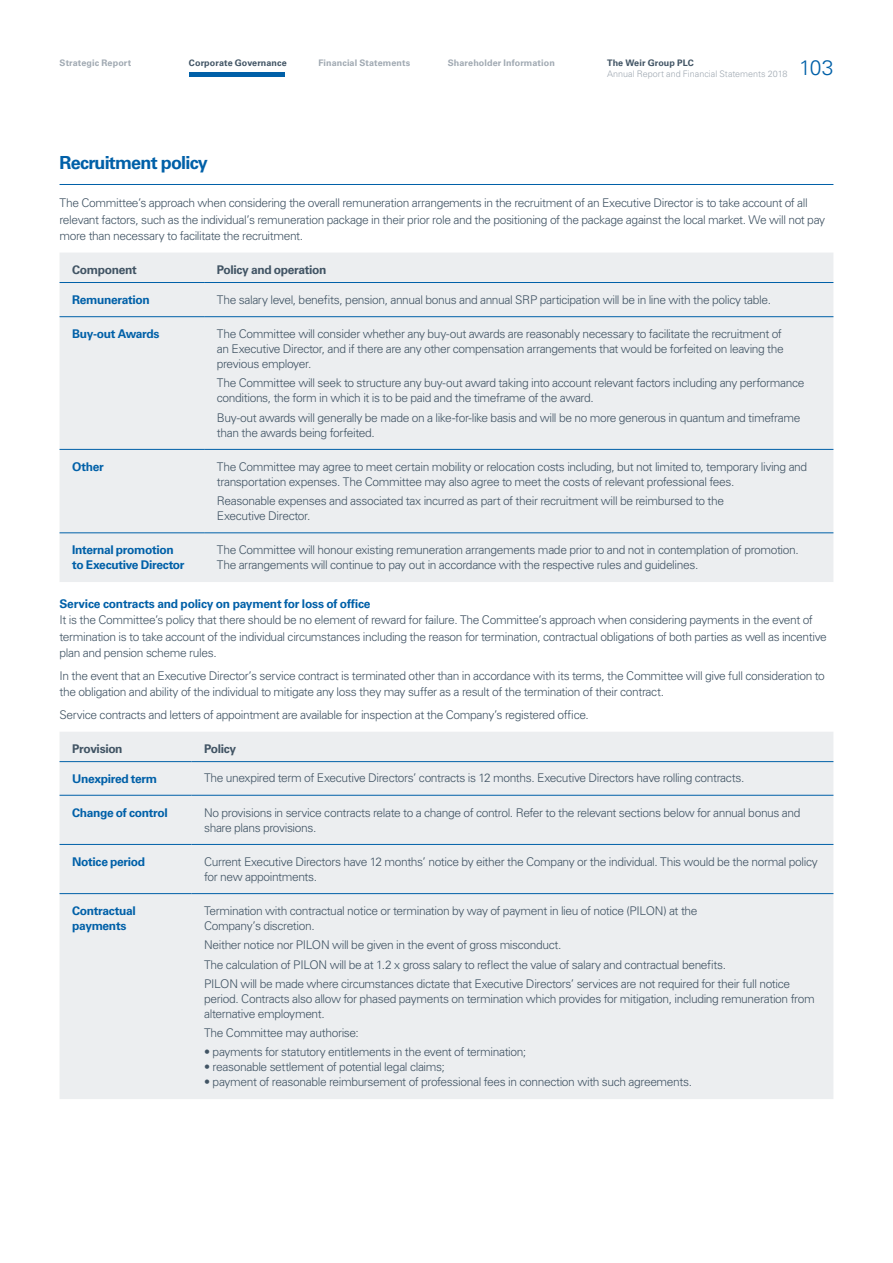
<style>
.page{position:relative;width:893px;height:1263px;background:#fff}
.page>*{position:absolute;margin:0;border:0;box-sizing:border-box;transform-origin:0 0}
.t1{font:300 21px "Univers LT Pro 45";color:#0060a8}
.t2{font:700 18px "Univers LT Pro 65";letter-spacing:-.045em;color:#0060a8}
.t3{font:300 12px/15px "Univers LT Pro 45";letter-spacing:-.03em;color:#415464}
.t4{font:700 12px/15px "Univers LT Pro 65";letter-spacing:-.025em;color:#0060a8}
.t5{font:700 12px "Univers LT Pro 65";letter-spacing:-.03em;color:#415464}
.t6{font:700 9px "Univers LT Pro 65";letter-spacing:.01em;color:#a0a9b2}
.t7{font:300 9px "Univers LT Pro 45";color:#a0a9b2}
.t8{font:700 9px "Univers LT Pro 65";letter-spacing:.01em;color:#415464}
</style>
<div class="page">
<hr style="left:60px;top:184px;width:773px;height:1px;background:#0060a8">
<div style="left:60px;top:253px;width:773px;height:329px;background:#eceef0"></div>
<hr style="left:60px;top:282px;width:144px;height:1px;background:#0060a8">
<hr style="left:204px;top:282px;width:629px;height:1px;background:#0060a8">
<hr style="left:60px;top:316px;width:144px;height:1px;background:#0060a8">
<hr style="left:204px;top:316px;width:629px;height:1px;background:#0060a8">
<hr style="left:60px;top:449px;width:144px;height:1px;background:#0060a8">
<hr style="left:204px;top:449px;width:629px;height:1px;background:#0060a8">
<hr style="left:60px;top:533px;width:144px;height:1px;background:#0060a8">
<hr style="left:204px;top:533px;width:629px;height:1px;background:#0060a8">
<div style="left:60px;top:732px;width:773px;height:367px;background:#eceef0"></div>
<hr style="left:60px;top:761px;width:131px;height:1px;background:#0060a8">
<hr style="left:191px;top:761px;width:642px;height:1px;background:#0060a8">
<hr style="left:60px;top:795px;width:131px;height:1px;background:#0060a8">
<hr style="left:191px;top:795px;width:642px;height:1px;background:#0060a8">
<hr style="left:60px;top:844px;width:131px;height:1px;background:#0060a8">
<hr style="left:191px;top:844px;width:642px;height:1px;background:#0060a8">
<hr style="left:60px;top:893px;width:131px;height:1px;background:#0060a8">
<hr style="left:191px;top:893px;width:642px;height:1px;background:#0060a8">
<div style="left:189px;top:72px;width:96px;height:5px;background:#0060a8"></div>
<p class="t6" style="left:60px;top:57px;width:73px">Strategic Report</p>
<p class="t8" style="left:189px;top:57px;width:99px">Corporate Governance</p>
<p class="t6" style="left:318px;top:57px;width:93px">Financial Statements</p>
<p class="t6" style="left:448px;top:57px;width:108px">Shareholder Information</p>
<p class="t8" style="left:607px;top:57px;width:88px">The Weir Group PLC</p>
<p class="t7" style="left:607px;top:67px;width:182px">Annual Report and Financial Statements 2018</p>
<h1 class="t1" style="left:799px;top:54px;width:36px">103</h1>
<h2 class="t2" style="left:60px;top:150px;width:150px">Recruitment policy</h2>
<p class="t3" style="left:60px;top:194px;width:767px;line-height:16.5px">The Committee’s approach when considering the overall remuneration arrangements in the recruitment of an Executive Director is to take account of all relevant factors, such as the individual’s remuneration package in their prior role and the positioning of the package against the local market. We will not pay more than necessary to facilitate the recruitment.</p>
<p class="t5" style="left:72px;top:261px;width:66px">Component</p>
<p class="t5" style="left:217px;top:261px;width:111px">Policy and operation</p>
<p class="t4" style="left:72px;top:292px;width:79px">Remuneration</p>
<p class="t3" style="left:217px;top:292px;width:556px">The salary level, benefits, pension, annual bonus and annual SRP participation will be in line with the policy table.</p>
<p class="t4" style="left:72px;top:326px;width:89px">Buy-out Awards</p>
<p class="t3" style="left:217px;top:326px;width:568px">The Committee will consider whether any buy-out awards are reasonably necessary to facilitate the recruitment of an Executive Director, and if there are any other compensation arrangements that would be forfeited on leaving the previous employer.</p>
<p class="t3" style="left:217px;top:375px;width:589px">The Committee will seek to structure any buy-out award taking into account relevant factors including any performance conditions, the form in which it is to be paid and the timeframe of the award.</p>
<p class="t3" style="left:217px;top:410px;width:585px">Buy-out awards will generally be made on a like-for-like basis and will be no more generous in quantum and timeframe than the awards being forfeited.</p>
<p class="t4" style="left:72px;top:458px;width:33px">Other</p>
<p class="t3" style="left:217px;top:459px;width:592px">The Committee may agree to meet certain mobility or relocation costs including, but not limited to, temporary living and transportation expenses. The Committee may also agree to meet the costs of relevant professional fees.</p>
<p class="t3" style="left:217px;top:493px;width:509px">Reasonable expenses and associated tax incurred as part of their recruitment will be reimbursed to the<br>Executive Director.</p>
<p class="t4" style="left:72px;top:542px;width:114px">Internal promotion to Executive Director</p>
<p class="t3" style="left:217px;top:542px;width:583px">The Committee will honour existing remuneration arrangements made prior to and not in contemplation of promotion.<br>The arrangements will continue to pay out in accordance with the respective rules and guidelines.</p>
<p class="t4" style="left:60px;top:595px;width:313px">Service contracts and policy on payment for loss of office</p>
<p class="t3" style="left:60px;top:611px;width:769px;line-height:16.5px">It is the Committee’s policy that there should be no element of reward for failure. The Committee’s approach when considering payments in the event of termination is to take account of the individual circumstances including the reason for termination, contractual obligations of both parties as well as incentive plan and pension scheme rules.</p>
<p class="t3" style="left:60px;top:667px;width:767px;line-height:16.5px">In the event that an Executive Director’s service contract is terminated other than in accordance with its terms, the Committee will give full consideration to the obligation and ability of the individual to mitigate any loss they may suffer as a result of the termination of their contract.</p>
<p class="t3" style="left:60px;top:707px;width:531px">Service contracts and letters of appointment are available for inspection at the Company’s registered office.</p>
<p class="t5" style="left:72px;top:740px;width:52px">Provision</p>
<p class="t5" style="left:204px;top:740px;width:34px">Policy</p>
<p class="t4" style="left:72px;top:770px;width:86px">Unexpired term</p>
<p class="t3" style="left:204px;top:770px;width:542px">The unexpired term of Executive Directors’ contracts is 12 months. Executive Directors have rolling contracts.</p>
<p class="t4" style="left:72px;top:804px;width:97px">Change of control</p>
<p class="t3" style="left:204px;top:805px;width:598px">No provisions in service contracts relate to a change of control. Refer to the relevant sections below for annual bonus and share plans provisions.</p>
<p class="t4" style="left:72px;top:853px;width:74px">Notice period</p>
<p class="t3" style="left:204px;top:854px;width:615px">Current Executive Directors have 12 months’ notice by either the Company or the individual. This would be the normal policy for new appointments.</p>
<p class="t4" style="left:72px;top:903px;width:65px">Contractual payments</p>
<p class="t3" style="left:204px;top:903px;width:495px">Termination with contractual notice or termination by way of payment in lieu of notice (PILON) at the<br>Company’s discretion.</p>
<p class="t3" style="left:204px;top:935px;width:588px;line-height:19.2px">Neither notice nor PILON will be given in the event of gross misconduct.<br>The calculation of PILON will be at 1.2 x gross salary to reflect the value of salary and contractual benefits.<br>PILON will be made where circumstances dictate that Executive Directors’ services are not required for their full notice</p>
<p class="t3" style="left:204px;top:991px;width:612px">period. Contracts also allow for phased payments on termination which provides for mitigation, including remuneration from alternative employment.</p>
<p class="t3" style="left:204px;top:1025px;width:156px">The Committee may authorise:</p>
<p class="t3" style="left:204px;top:1044px;width:324px">• payments for statutory entitlements in the event of termination;</p>
<p class="t3" style="left:204px;top:1059px;width:242px">• reasonable settlement of potential legal claims;</p>
<p class="t3" style="left:204px;top:1074px;width:489px">• payment of reasonable reimbursement of professional fees in connection with such agreements.</p>
</div>
